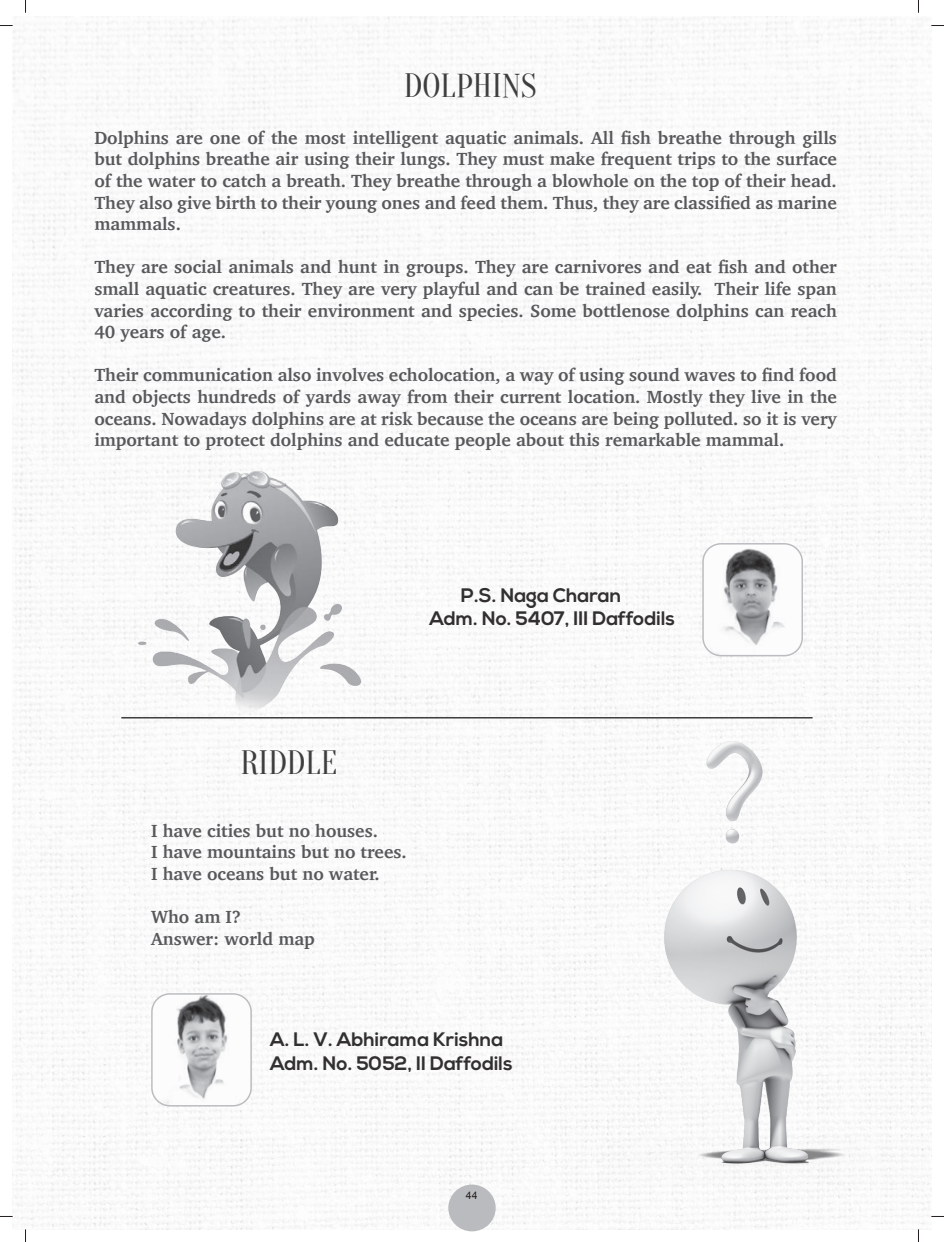
<style>
.page{position:relative;width:944px;height:1242px;background:#fff}
.page>*{position:absolute;margin:0;border:0;box-sizing:border-box;transform-origin:0 0}
.t1{font:33px "Oranienbaum";color:#3e3e3f}
.t2{font:700 19.5px "Nexa";color:#312f30}
.t3{font:700 18px/21.6px "Charter";color:#57585a;text-align:justify}
.t4{font:10.5px "Arial";color:#231f20}
</style>
<div class="page">
<svg style="left:25px;top:0;width:1px;height:13px"></svg>
<svg style="left:0;top:25px;width:13px;height:1px"></svg>
<svg style="left:0;top:1216px;width:13px;height:1px"></svg>
<svg style="left:25px;top:1229px;width:1px;height:13px"></svg>
<svg style="left:918px;top:0;width:1px;height:13px"></svg>
<svg style="left:931px;top:25px;width:13px;height:1px"></svg>
<svg style="left:931px;top:1216px;width:13px;height:1px"></svg>
<svg style="left:918px;top:1229px;width:1px;height:13px"></svg>
<img style="left:13px;top:17px;width:918px;height:1212px">
<div style="left:448px;top:1184px;width:48px;height:47px;background:#babbbe;border-radius:50%"></div>
<img style="left:703px;top:544px;width:99px;height:111px">
<div style="left:702px;top:543px;width:101px;height:113px;border:2px solid #bcbdc0;border-radius:18px"></div>
<img style="left:135px;top:469px;width:228px;height:253px">
<img style="left:152px;top:994px;width:99px;height:111px">
<div style="left:151px;top:993px;width:101px;height:113px;border:2px solid #bcbdc0;border-radius:18px"></div>
<hr style="left:121px;top:717px;width:692px;height:1px;background:#3e3e3f">
<img style="left:600px;top:726px;width:329px;height:460px">
<p class="t1" style="left:404px;top:68px;width:134px">DOLPHINS</p>
<p class="t3" style="left:94px;top:126px;width:744px">Dolphins are one of the most intelligent aquatic animals. All fish breathe through gills but dolphins breathe air using their lungs. They must make frequent trips to the surface of the water to catch a breath. They breathe through a blowhole on the top of their head.<br>They also give birth to their young ones and feed them. Thus, they are classified as marine mammals.</p>
<p class="t3" style="left:94px;top:256px;width:744px">They are social animals and hunt in groups. They are carnivores and eat fish and other small aquatic creatures. They are very playful and can be trained easily. Their life span varies according to their environment and species. Some bottlenose dolphins can reach 40 years of age.</p>
<p class="t3" style="left:94px;top:364px;width:744px">Their communication also involves echolocation, a way of using sound waves to find food and objects hundreds of yards away from their current location. Mostly they live in the oceans. Nowadays dolphins are at risk because the oceans are being polluted. so it is very important to protect dolphins and educate people about this remarkable mammal.</p>
<p class="t2" style="left:461px;top:584px;width:162px">P.S. Naga Charan</p>
<p class="t2" style="left:429px;top:607px;width:247px">Adm. No. 5407, III Daffodils</p>
<p class="t1" style="left:240px;top:745px;width:99px">RIDDLE</p>
<p class="t3" style="left:151px;top:819px;width:228px">I have cities but no houses.</p>
<p class="t3" style="left:151px;top:841px;width:257px">I have mountains but no trees.</p>
<p class="t3" style="left:151px;top:862px;width:230px">I have oceans but no water.</p>
<p class="t3" style="left:151px;top:906px;width:91px">Who am I?</p>
<p class="t3" style="left:151px;top:927px;width:165px">Answer: world map</p>
<p class="t2" style="left:270px;top:1028px;width:235px">A. L. V. Abhirama Krishna</p>
<p class="t2" style="left:270px;top:1051px;width:244px">Adm. No. 5052, II Daffodils</p>
<p class="t4" style="left:466px;top:1188px;width:13px">44</p>
</div>
